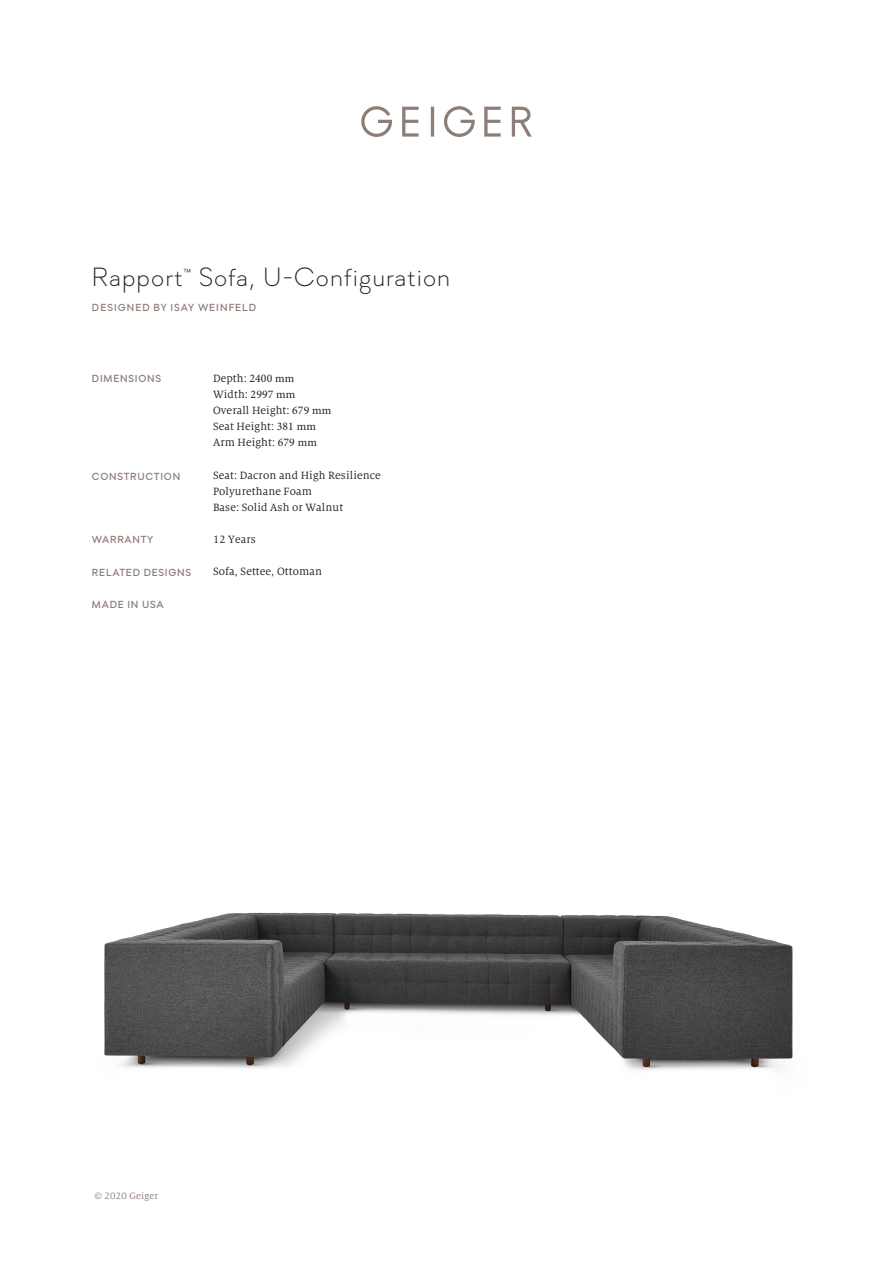
<style>
.page{position:relative;width:893px;height:1263px;background:#fff}
.page>*{position:absolute;margin:0;border:0;box-sizing:border-box;transform-origin:0 0}
.t1{font:300 26.25px "Soin Sans Pro";letter-spacing:.04em;color:#231f20}
.Body{font:11.7px/16px "Milo Serif Pro";letter-spacing:.01em;color:#231f20}
.Body-2{font:500 10.2px "Soin Sans Pro";letter-spacing:.075em;color:#8d7e78}
.Body-3{font:500 10.2px "Soin Sans Pro";letter-spacing:.1em;color:#8d7e78}
.t2{font:10.2px "Milo Serif Pro";letter-spacing:.02em;color:#8d7e78}
.t3{font:300 10.2px "Soin Sans Pro";color:#231f20}
.s1{font-family:"Minion Pro"}
</style>
<div class="page">
<svg style="left:361px;top:106px;width:171px;height:31px"></svg>
<img style="left:104px;top:912px;width:689px;height:158px">
<p class="t1" style="left:92px;top:262px;width:92px">Rapport</p>
<p class="t3" style="left:184px;top:266px;width:9px">™</p>
<p class="t1" style="left:199px;top:262px;width:253px">Sofa, U-Configuration</p>
<p class="Body-3" style="left:92px;top:301px;width:166px">DESIGNED BY ISAY WEINFELD</p>
<p class="Body-2" style="left:92px;top:373px;width:71px">DIMENSIONS</p>
<p class="Body-2" style="left:92px;top:471px;width:90px">CONSTRUCTION</p>
<p class="Body-2" style="left:92px;top:534px;width:63px">WARRANTY</p>
<p class="Body-2" style="left:92px;top:566px;width:101px">RELATED DESIGNS</p>
<p class="Body-2" style="left:92px;top:598px;width:73px">MADE IN USA</p>
<p class="Body" style="left:213px;top:371px;width:120px">Depth: <span class="s1">2400 mm<br></span>Width: <span class="s1">2997 mm<br></span>Overall Height: <span class="s1">679 mm<br></span>Seat Height: <span class="s1">381 mm<br></span>Arm Height: <span class="s1">679 mm</span></p>
<p class="Body" style="left:213px;top:467px;width:169px">Seat: Dacron and High Resilience<br>Polyurethane Foam<br>Base: Solid Ash or Walnut</p>
<p class="Body" style="left:213px;top:531px;width:44px">12 Years</p>
<p class="Body" style="left:213px;top:563px;width:110px">Sofa, Settee, Ottoman</p>
<p class="t2" style="left:95px;top:1190px;width:65px">© 2020 Geiger</p>
</div>
